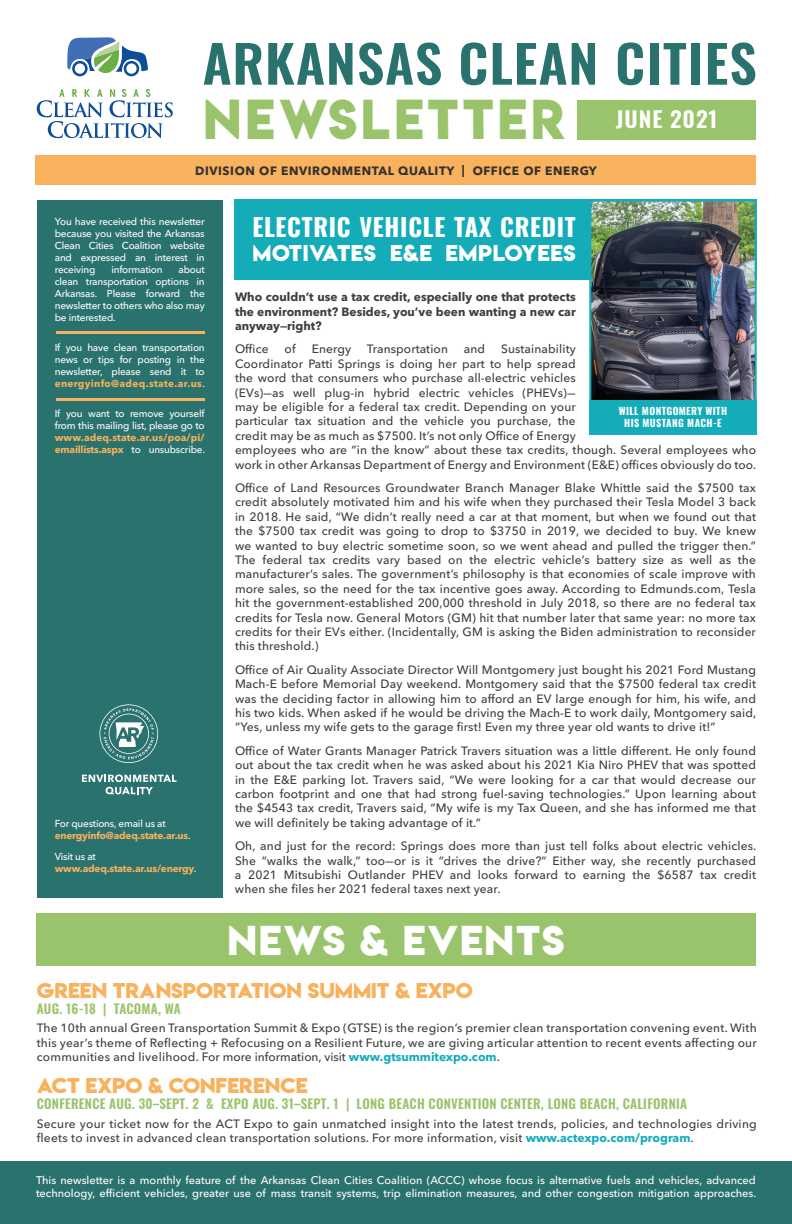
<style>
.page{position:relative;width:792px;height:1224px;background:#fff}
.page>*{position:absolute;margin:0;border:0;box-sizing:border-box;transform-origin:0 0}
.t1{font:600 51.5px "Oswald";letter-spacing:.02em;color:#2a726e;scale:1.05 1}
.t2{font:49.9px "Lemon Milkbold";letter-spacing:.085em;color:#99c46c;scale:.95 1}
.t3{font:37px "Lemon Milkbold";letter-spacing:.05em;color:#fff}
.t4{font:700 24.5px "Oswald";letter-spacing:.03em;color:#fff}
.t5{font:600 21.9px "Oswald";letter-spacing:.04em;color:#fff;scale:1.05 1}
.t6{font:20.3px "Lemon Milkbold";letter-spacing:.03em;color:#fff}
.t7{font:19px "Lemon Milkbold";color:#f8b15c}
.t8{font:600 13px "Oswald";letter-spacing:.02em;color:#99c46c}
.t9{font:500 12px/14.4px "Avenir Next Cyr";letter-spacing:.01em;color:#3e3e3f;text-align:justify}
.t10{font:700 12px/14.4px "Avenir Next Cyr";color:#3e3e3f;text-align:justify}
.t11{font:700 12px "Avenir Next Cyr";letter-spacing:.05em;color:#312f30}
.t12{font:500 11px/13.2px "Avenir Next Cyr";color:#fff}
.t13{font:500 10px/12px "Avenir Next Cyr";letter-spacing:-.02em;color:#fff;text-align:justify}
.t14{font:700 10px/12px "Avenir Next Cyr";letter-spacing:-.02em;color:#f8b15c}
.t15{font:700 10px/12px "Avenir Next Cyr";letter-spacing:.005em;color:#f8b15c}
.t16{font:700 10px/12px "Oswald";letter-spacing:.04em;color:#fff;text-align:center}
.s1{font-weight:700;color:#f8b15c}
.s2{font-weight:500;color:#fff}
.s3{font-weight:700;color:#15acba}
</style>
<div class="page">
<div style="left:234px;top:200px;width:523px;height:80px;background:#15acba"></div>
<div style="left:0;top:1162px;width:792px;height:62px;background:#2a726e"></div>
<svg style="left:37px;top:89px;width:136px;height:49px"></svg>
<svg style="left:67px;top:37px;width:81px;height:39px"></svg>
<div style="left:36px;top:156px;width:720px;height:29px;background:#f8b15c"></div>
<div style="left:577px;top:100px;width:179px;height:39px;background:#99c46c"></div>
<div style="left:37px;top:200px;width:186px;height:698px;background:#2a726e"></div>
<hr style="left:56px;top:398px;width:149px;height:3px;background:#f8b15c">
<hr style="left:56px;top:331px;width:149px;height:2px;background:#f8b15c">
<svg style="left:100px;top:704px;width:58px;height:59px"></svg>
<svg style="left:82px;top:774px;width:95px;height:20px"></svg>
<div style="left:36px;top:913px;width:720px;height:52px;background:#99c46c"></div>
<img style="left:592px;top:203px;width:162px;height:197px">
<div style="left:589px;top:200px;width:168px;height:205px;border:2px solid #15acba"></div>
<div style="left:589px;top:400px;width:168px;height:35px;background:#15acba"></div>
<h1 class="t1" style="left:203px;top:18px;width:529px">ARKANSAS CLEAN CITIES</h1>
<h2 class="t2" style="left:204px;top:84px;width:382px">NEWSLETTER</h2>
<h3 class="t5" style="left:616px;top:100px;width:98px">JUNE 2021</h3>
<p class="t11" style="left:195px;top:163px;width:403px">DIVISION OF ENVIRONMENTAL QUALITY | OFFICE OF ENERGY</p>
<p class="t13" style="left:55px;top:216px;width:151px">You have received this newsletter because you visited the Arkansas Clean Cities Coalition website and expressed an interest in receiving</p>
<p class="t13" style="left:111px;top:264px;width:53px">information</p>
<p class="t13" style="left:55px;top:264px;width:151px;text-indent:124px">about clean transportation options in Arkansas. Please forward the newsletter to others who also may be interested.</p>
<p class="t13" style="left:55px;top:342px;width:152px">If you have clean transportation news or tips for posting in the newsletter, please send it to <span class="s1">energyinfo@adeq.state.ar.us</span>.</p>
<p class="t13" style="left:55px;top:408px;width:151px">If you want to remove yourself from this mailing list, please go to</p>
<p class="t15" style="left:55px;top:432px;width:152px">www.adeq.state.ar.us/poa/pi/ emaillists.aspx <span class="s2">to unsubscribe.</span></p>
<p class="t14" style="left:55px;top:817px;width:137px"><span class="s2">For questions, email us at </span>energyinfo@adeq.state.ar.us<span class="s2">.</span></p>
<p class="t14" style="left:55px;top:850px;width:143px"><span class="s2">Visit us at </span>www.adeq.state.ar.us/energy<span class="s2">.</span></p>
<h3 class="t4" style="left:252px;top:205px;width:325px">ELECTRIC VEHICLE TAX CREDIT</h3>
<h3 class="t6" style="left:252px;top:239px;width:325px">MOTIVATES E&amp;E EMPLOYEES</h3>
<p class="t10" style="left:235px;top:290px;width:342px">Who couldn’t use a tax credit, especially one that protects the environment? Besides, you’ve been wanting a new car anyway—right?</p>
<p class="t9" style="left:235px;top:342px;width:35px">Office</p>
<p class="t9" style="left:285px;top:342px;width:13px">of</p>
<p class="t9" style="left:312px;top:342px;width:41px">Energy</p>
<p class="t9" style="left:367px;top:342px;width:83px">Transportation</p>
<p class="t9" style="left:464px;top:342px;width:23px">and</p>
<p class="t9" style="left:235px;top:342px;width:523px;text-align:left;text-indent:266px">Sustainability<br>Coordinator Patti Springs is doing her part to help spread<br>the word that consumers who purchase all-electric vehicles<br>(EVs)—as well plug-in hybrid electric vehicles (PHEVs)—<br>may be eligible for a federal tax credit. Depending on your<br>particular tax situation and the vehicle you purchase, the<br>credit may be as much as $7500. It’s not only Office of Energy<br>employees who are “in the know” about these tax credits, though. Several employees who work in other Arkansas Department of Energy and Environment (E&amp;E) offices obviously do too.</p>
<p class="t9" style="left:235px;top:481px;width:523px">Office of Land Resources Groundwater Branch Manager Blake Whittle said the $7500 tax credit absolutely motivated him and his wife when they purchased their Tesla Model 3 back in 2018. He said, “We didn’t really need a car at that moment, but when we found out that the $7500 tax credit was going to drop to $3750 in 2019, we decided to buy. We knew we wanted to buy electric sometime soon, so we went ahead and pulled the trigger then.” The federal tax credits vary based on the electric vehicle’s battery size as well as the manufacturer’s sales. The government’s philosophy is that economies of scale improve with more sales, so the need for the tax incentive goes away. According to Edmunds.com, Tesla hit the government-established 200,000 threshold in July 2018, so there are no federal tax credits for Tesla now. General Motors (GM) hit that number later that same year: no more tax credits for their EVs either. (Incidentally, GM is asking the Biden administration to reconsider this threshold.)</p>
<p class="t9" style="left:235px;top:662px;width:523px">Office of Air Quality Associate Director Will Montgomery just bought his 2021 Ford Mustang Mach-E before Memorial Day weekend. Montgomery said that the $7500 federal tax credit was the deciding factor in allowing him to afford an EV large enough for him, his wife, and his two kids. When asked if he would be driving the Mach-E to work daily, Montgomery said, “Yes, unless my wife gets to the garage first! Even my three year old wants to drive it!”</p>
<p class="t9" style="left:235px;top:743px;width:523px">Office of Water Grants Manager Patrick Travers situation was a little different. He only found out about the tax credit when he was asked about his 2021 Kia Niro PHEV that was spotted in the E&amp;E parking lot. Travers said, “We were looking for a car that would decrease our carbon footprint and one that had strong fuel-saving technologies.” Upon learning about the $4543 tax credit, Travers said, “My wife is my Tax Queen, and she has informed me that we will definitely be taking advantage of it.”</p>
<p class="t9" style="left:235px;top:839px;width:523px">Oh, and just for the record: Springs does more than just tell folks about electric vehicles.<br>She “walks the walk,” too—or is it “drives the drive?” Either way, she recently purchased a 2021 Mitsubishi Outlander PHEV and looks forward to earning the $6587 tax credit when she files her 2021 federal taxes next year.</p>
<p class="t16" style="left:619px;top:404px;width:110px">WILL MONTGOMERY WITH<br>HIS MUSTANG MACH-E</p>
<h3 class="t3" style="left:228px;top:914px;width:338px">NEWS &amp; EVENTS</h3>
<h3 class="t7" style="left:37px;top:977px;width:438px">GREEN TRANSPORTATION SUMMIT &amp; EXPO</h3>
<p class="t8" style="left:37px;top:997px;width:146px">AUG. 16-18 | TACOMA, WA</p>
<p class="t9" style="left:37px;top:1021px;width:722px">The 10th annual Green Transportation Summit &amp; Expo (GTSE) is the region’s premier clean transportation convening event. With this year’s theme of Reflecting + Refocusing on a Resilient Future, we are giving articular attention to recent events affecting our communities and livelihood. For more information, visit <span class="s3">www.gtsummitexpo.com</span>.</p>
<h3 class="t7" style="left:37px;top:1072px;width:272px">ACT EXPO &amp; CONFERENCE</h3>
<p class="t8" style="left:37px;top:1092px;width:652px">CONFERENCE AUG. 30–SEPT. 2 &amp; EXPO AUG. 31–SEPT. 1 | LONG BEACH CONVENTION CENTER, LONG BEACH, CALIFORNIA</p>
<p class="t9" style="left:37px;top:1116px;width:722px">Secure your ticket now for the ACT Expo to gain unmatched insight into the latest trends, policies, and technologies driving fleets to invest in advanced clean transportation solutions. For more information, visit <span class="s3">www.actexpo.com/program</span>.</p>
<p class="t12" style="left:36px;top:1173px;width:722px">This newsletter is a monthly feature of the Arkansas Clean Cities Coalition (ACCC) whose focus is alternative fuels and vehicles, advanced technology, efficient vehicles, greater use of mass transit systems, trip elimination measures, and other congestion mitigation approaches.</p>
</div>
